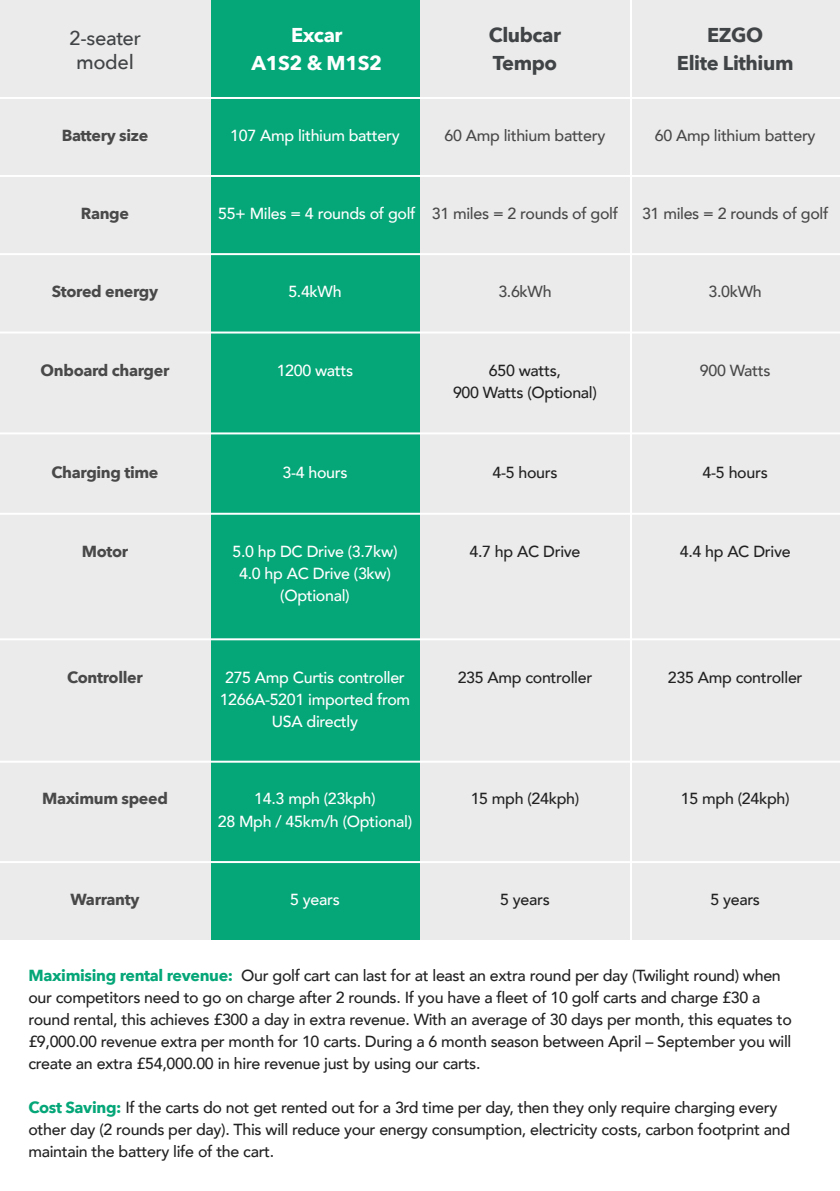
<style>
.page{position:relative;width:840px;height:1191px;background:#fff}
.page>*{position:absolute;margin:0;border:0;box-sizing:border-box;transform-origin:0 0}
.t1{font:700 20px "Avenir Next";letter-spacing:-.02em;color:#414446}
.t2{font:700 20px "Avenir Next";letter-spacing:-.02em;color:#fff}
.t3{font:500 20px "Avenir Next";letter-spacing:-.02em;color:#414446}
.t4{font:500 16px/22px "Avenir";letter-spacing:-.02em;color:#222}
.t5{font:500 16px/22px "Avenir";letter-spacing:-.02em;color:#fff;text-align:center}
.t6{font:500 16px "Avenir";letter-spacing:-.02em;color:#494949}
.t7{font:700 16px "Avenir Next";letter-spacing:-.02em;color:#494949}
.s1{font-family:"Avenir Next";font-weight:700;color:#05a678}
</style>
<div class="page">
<div style="left:210px;top:0;width:210px;height:939px;background:#05a678"></div>
<div style="left:420px;top:0;width:209px;height:939px;background:#ebebeb"></div>
<div style="left:0;top:0;width:210px;height:939px;background:#ebebeb"></div>
<div style="left:629px;top:0;width:210px;height:939px;background:#ebebeb"></div>
<hr style="left:0;top:97px;width:839px;height:2px;background:#fff">
<hr style="left:0;top:175px;width:839px;height:2px;background:#fff">
<hr style="left:0;top:253px;width:839px;height:2px;background:#fff">
<hr style="left:0;top:331px;width:839px;height:2px;background:#fff">
<hr style="left:0;top:432px;width:839px;height:2px;background:#fff">
<hr style="left:0;top:513px;width:839px;height:2px;background:#fff">
<hr style="left:0;top:638px;width:839px;height:2px;background:#fff">
<hr style="left:0;top:760px;width:839px;height:2px;background:#fff">
<hr style="left:0;top:861px;width:839px;height:2px;background:#fff">
<hr style="left:629px;top:0;width:2px;height:947px;background:#fff">
<p class="t3" style="left:69px;top:21px;width:73px">2-seater</p>
<p class="t3" style="left:76px;top:45px;width:59px">model</p>
<p class="t2" style="left:291px;top:17px;width:53px">Excar</p>
<p class="t2" style="left:251px;top:45px;width:132px">A1S2 &amp; M1S2</p>
<p class="t1" style="left:488px;top:17px;width:74px">Clubcar</p>
<p class="t1" style="left:492px;top:45px;width:66px">Tempo</p>
<p class="t1" style="left:706px;top:17px;width:58px">EZGO</p>
<p class="t1" style="left:676px;top:45px;width:118px">Elite Lithium</p>
<p class="t7" style="left:62px;top:121px;width:88px">Battery size</p>
<p class="t5" style="left:230px;top:123px;width:171px">107 Amp lithium battery</p>
<p class="t6" style="left:444px;top:121px;width:162px">60 Amp lithium battery</p>
<p class="t6" style="left:654px;top:121px;width:162px">60 Amp lithium battery</p>
<p class="t7" style="left:81px;top:199px;width:50px">Range</p>
<p class="t5" style="left:218px;top:201px;width:199px">55+ Miles = 4 rounds of golf</p>
<p class="t6" style="left:431px;top:199px;width:188px">31 miles = 2 rounds of golf</p>
<p class="t6" style="left:641px;top:199px;width:188px">31 miles = 2 rounds of golf</p>
<p class="t7" style="left:52px;top:278px;width:108px">Stored energy</p>
<p class="t5" style="left:288px;top:280px;width:55px">5.4kWh</p>
<p class="t6" style="left:498px;top:278px;width:55px">3.6kWh</p>
<p class="t6" style="left:708px;top:278px;width:55px">3.0kWh</p>
<p class="t7" style="left:41px;top:356px;width:130px">Onboard charger</p>
<p class="t5" style="left:276px;top:358px;width:78px">1200 watts</p>
<p class="t4" style="left:488px;top:358px;width:74px">650 watts,</p>
<p class="t4" style="left:453px;top:380px;width:145px">900 Watts (Optional)</p>
<p class="t6" style="left:699px;top:356px;width:72px">900 Watts</p>
<p class="t7" style="left:51px;top:458px;width:108px">Charging time</p>
<p class="t5" style="left:282px;top:460px;width:67px">3-4 hours</p>
<p class="t4" style="left:492px;top:460px;width:67px">4-5 hours</p>
<p class="t4" style="left:702px;top:460px;width:67px">4-5 hours</p>
<p class="t7" style="left:82px;top:537px;width:48px">Motor</p>
<p class="t5" style="left:232px;top:539px;width:166px">5.0 hp DC Drive (3.7kw)</p>
<p class="t5" style="left:239px;top:561px;width:153px">4.0 hp AC Drive (3kw) (Optional)</p>
<p class="t4" style="left:469px;top:539px;width:112px">4.7 hp AC Drive</p>
<p class="t4" style="left:679px;top:539px;width:112px">4.4 hp AC Drive</p>
<p class="t7" style="left:67px;top:663px;width:77px">Controller</p>
<p class="t5" style="left:225px;top:665px;width:181px">275 Amp Curtis controller</p>
<p class="t5" style="left:219px;top:687px;width:192px">1266A-5201 imported from</p>
<p class="t5" style="left:272px;top:709px;width:87px">USA directly</p>
<p class="t4" style="left:457px;top:665px;width:136px">235 Amp controller</p>
<p class="t4" style="left:667px;top:665px;width:136px">235 Amp controller</p>
<p class="t7" style="left:42px;top:785px;width:127px">Maximum speed</p>
<p class="t5" style="left:254px;top:787px;width:123px">14.3 mph (23kph)</p>
<p class="t5" style="left:218px;top:809px;width:196px">28 Mph / 45km/h (Optional)</p>
<p class="t4" style="left:470px;top:787px;width:110px">15 mph (24kph)</p>
<p class="t4" style="left:680px;top:787px;width:110px">15 mph (24kph)</p>
<p class="t7" style="left:70px;top:886px;width:70px">Warranty</p>
<p class="t5" style="left:290px;top:888px;width:51px">5 years</p>
<p class="t4" style="left:500px;top:888px;width:51px">5 years</p>
<p class="t4" style="left:710px;top:888px;width:51px">5 years</p>
<p class="t4" style="left:28px;top:963px;width:764px"><span class="s1">Maximising rental revenue:</span> Our golf cart can last for at least an extra round per day (Twilight round) when our competitors need to go on charge after 2 rounds. If you have a fleet of 10 golf carts and charge £30 a round rental, this achieves £300 a day in extra revenue. With an average of 30 days per month, this equates to £9,000.00 revenue extra per month for 10 carts. During a 6 month season between April – September you will create an extra £54,000.00 in hire revenue just by using our carts.</p>
<p class="t4" style="left:28px;top:1095px;width:762px"><span class="s1">Cost Saving:</span> If the carts do not get rented out for a 3rd time per day, then they only require charging every other day (2 rounds per day). This will reduce your energy consumption, electricity costs, carbon footprint and maintain the battery life of the cart.</p>
</div>
